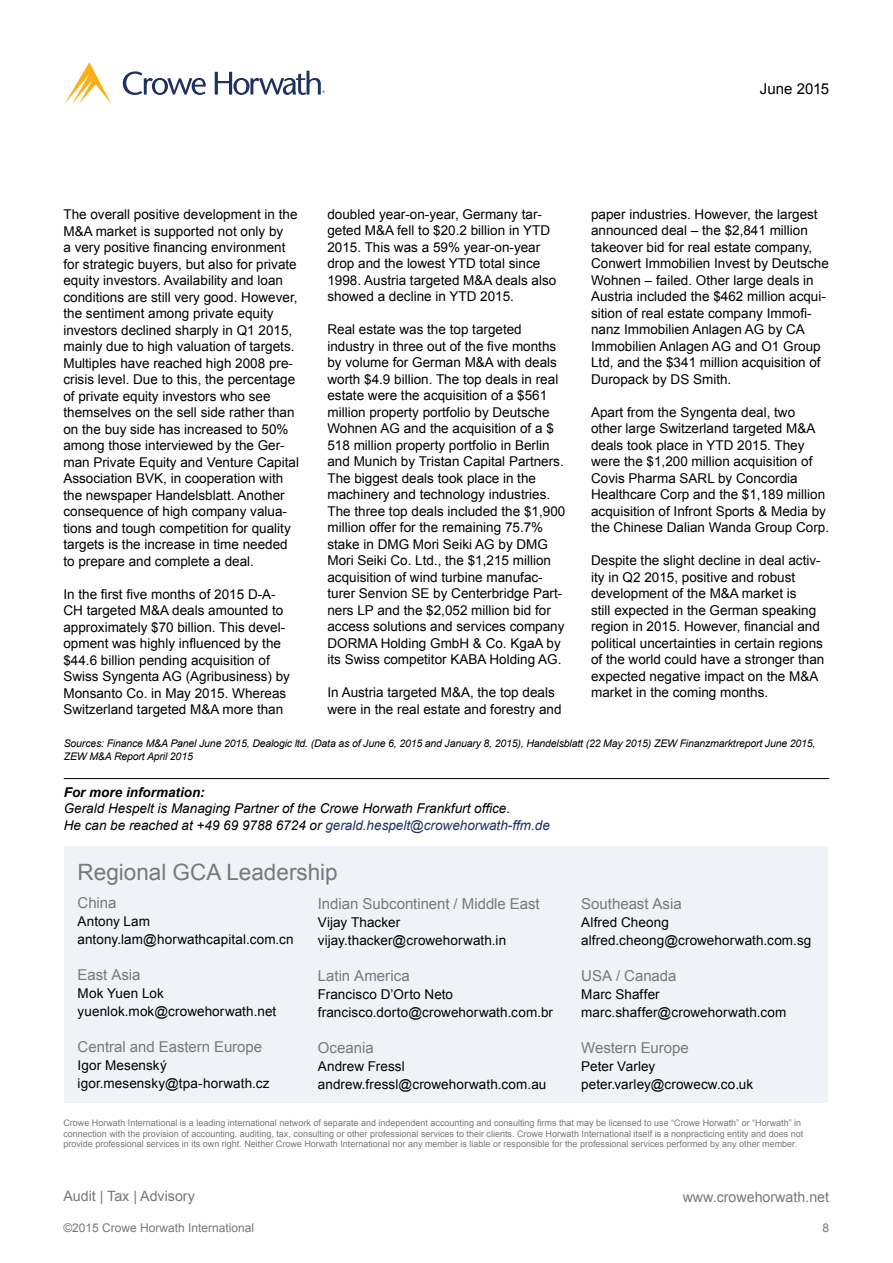
<style>
.page{position:relative;width:893px;height:1263px;background:#fff}
.page>*{position:absolute;margin:0;border:0;box-sizing:border-box;transform-origin:0 0}
.t1{font:22.5px "Arial";color:#77787b}
.t2{font:15px "Arial";letter-spacing:-.005em;color:#77787b}
.t3{font:15px "Arial";color:#000}
.t4{font:14.25px "Arial";color:#77787b}
.t5{font:13.5px/16.5px "Arial";color:#000}
.t6{font:italic 13.5px/16.5px "Arial";color:#000}
.t7{font:italic 700 13.5px "Arial";color:#000}
.t8{font:12px "Arial";color:#77787b}
.t9{font:italic 10.5px/12.6px "Arial";letter-spacing:-.015em;color:#000}
.t10{font:9px/10.8px "Arial";color:#77787b}
.t11{font:6.3px "Myriad Pro";color:#1e3160}
.s1{color:#1e3160}
</style>
<div class="page">
<svg style="left:123px;top:71px;width:83px;height:24px"></svg>
<svg style="left:215px;top:71px;width:106px;height:24px"></svg>
<svg style="left:65px;top:63px;width:46px;height:41px"></svg>
<div style="left:65px;top:846px;width:763px;height:256px;background:#eff2f7"></div>
<hr style="left:64px;top:778px;width:765px;height:1px;background:#000">
<p class="t11" style="left:322px;top:89px;width:4px">®</p>
<p class="t3" style="left:760px;top:79px;width:71px">June 2015</p>
<p class="t5" style="left:63px;top:206px;width:237px">The overall positive development in the M&amp;A market is supported not only by<br>a very positive financing environment for strategic buyers, but also for private equity investors. Availability and loan conditions are still very good. However, the sentiment among private equity investors declined sharply in Q1 2015, mainly due to high valuation of targets.<br>Multiples have reached high 2008 pre&shy;crisis level. Due to this, the percentage of private equity investors who see themselves on the sell side rather than on the buy side has increased to 50% among those interviewed by the Ger&shy;man Private Equity and Venture Capital Association BVK, in cooperation with the newspaper Handelsblatt. Another consequence of high company valua&shy;tions and tough competition for quality targets is the increase in time needed to prepare and complete a deal.</p>
<p class="t5" style="left:63px;top:586px;width:228px">In the first five months of 2015 D-A-CH targeted M&amp;A deals amounted to approximately $70 billion. This devel&shy;opment was highly influenced by the $44.6 billion pending acquisition of Swiss Syngenta AG (Agribusiness) by Monsanto Co. in May 2015. Whereas Switzerland targeted M&amp;A more than</p>
<p class="t5" style="left:327px;top:206px;width:230px">doubled year-on-year, Germany tar&shy;geted M&amp;A fell to $20.2 billion in YTD 2015. This was a 59% year-on-year drop and the lowest YTD total since 1998. Austria targeted M&amp;A deals also showed a decline in YTD 2015.</p>
<p class="t5" style="left:327px;top:322px;width:239px">Real estate was the top targeted industry in three out of the five months by volume for German M&amp;A with deals worth $4.9 billion. The top deals in real estate were the acquisition of a $561 million property portfolio by Deutsche Wohnen AG and the acquisition of a $ 518 million property portfolio in Berlin and Munich by Tristan Capital Partners.<br>The biggest deals took place in the machinery and technology industries.<br>The three top deals included the $1,900 million offer for the remaining 75.7% stake in DMG Mori Seiki AG by DMG Mori Seiki Co. Ltd., the $1,215 million acquisition of wind turbine manufac&shy;turer Senvion SE by Centerbridge Part&shy;ners LP and the $2,052 million bid for access solutions and services company DORMA Holding GmbH &amp; Co. KgaA by its Swiss competitor KABA Holding AG.</p>
<p class="t5" style="left:327px;top:684px;width:236px">In Austria targeted M&amp;A, the top deals were in the real estate and forestry and</p>
<p class="t5" style="left:591px;top:206px;width:239px">paper industries. However, the largest announced deal – the $2,841 million takeover bid for real estate company, Conwert Immobilien Invest by Deutsche Wohnen – failed. Other large deals in Austria included the $462 million acqui&shy;sition of real estate company Immofi&shy;nanz Immobilien Anlagen AG by CA Immobilien Anlagen AG and O1 Group Ltd, and the $341 million acquisition of Duropack by DS Smith.</p>
<p class="t5" style="left:591px;top:404px;width:240px">Apart from the Syngenta deal, two other large Switzerland targeted M&amp;A deals took place in YTD 2015. They were the $1,200 million acquisition of Covis Pharma SARL by Concordia Healthcare Corp and the $1,189 million acquisition of Infront Sports &amp; Media by the Chinese Dalian Wanda Group Corp.</p>
<p class="t5" style="left:591px;top:552px;width:235px">Despite the slight decline in deal activ&shy;ity in Q2 2015, positive and robust development of the M&amp;A market is<br>still expected in the German speaking region in 2015. However, financial and political uncertainties in certain regions of the world could have a stronger than expected negative impact on the M&amp;A market in the coming months.</p>
<p class="t9" style="left:64px;top:737px;width:753px">Sources: Finance M&amp;A Panel June 2015, Dealogic ltd. (Data as of June 6, 2015 and January 8, 2015), Handelsblatt (22 May 2015) ZEW Finanzmarktreport June 2015,<br>ZEW M&amp;A Report April 2015</p>
<p class="t7" style="left:64px;top:783px;width:143px">For more information:</p>
<p class="t6" style="left:64px;top:800px;width:488px">Gerald Hespelt is Managing Partner of the Crowe Horwath Frankfurt office.<br>He can be reached at +49 69 9788 6724 or <span class="s1">gerald.hespelt@crowehorwath-ffm.de</span></p>
<h1 class="t1" style="left:78px;top:857px;width:262px">Regional GCA Leadership</h1>
<p class="t2" style="left:78px;top:893px;width:40px">China</p>
<p class="t5" style="left:78px;top:912px;width:218px;line-height:18px">Antony Lam antony.lam@horwathcapital.com.cn</p>
<p class="t2" style="left:78px;top:965px;width:64px">East Asia</p>
<p class="t5" style="left:78px;top:984px;width:200px;line-height:18px">Mok Yuen Lok yuenlok.mok@crowehorwath.net</p>
<p class="t2" style="left:78px;top:1037px;width:186px">Central and Eastern Europe</p>
<p class="t5" style="left:78px;top:1056px;width:193px;line-height:18px">Igor Mesenský igor.mesensky@tpa-horwath.cz</p>
<p class="t2" style="left:318px;top:893px;width:223px">Indian Subcontinent / Middle East</p>
<p class="t5" style="left:318px;top:913px;width:190px;line-height:18px">Vijay Thacker vijay.thacker@crowehorwath.in</p>
<p class="t2" style="left:318px;top:965px;width:93px">Latin America</p>
<p class="t5" style="left:318px;top:985px;width:237px;line-height:18px">Francisco D’Orto Neto francisco.dorto@crowehorwath.com.br</p>
<p class="t2" style="left:318px;top:1037px;width:57px">Oceania</p>
<p class="t5" style="left:318px;top:1057px;width:230px;line-height:18px">Andrew Fressl andrew.fressl@crowehorwath.com.au</p>
<p class="t2" style="left:581px;top:893px;width:102px">Southeast Asia</p>
<p class="t5" style="left:581px;top:913px;width:232px;line-height:18px">Alfred Cheong alfred.cheong@crowehorwath.com.sg</p>
<p class="t2" style="left:581px;top:965px;width:97px">USA / Canada</p>
<p class="t5" style="left:581px;top:985px;width:207px;line-height:18px">Marc Shaffer marc.shaffer@crowehorwath.com</p>
<p class="t2" style="left:581px;top:1037px;width:109px">Western Europe</p>
<p class="t5" style="left:581px;top:1057px;width:173px;line-height:18px">Peter Varley peter.varley@crowecw.co.uk</p>
<p class="t10" style="left:63px;top:1117px;width:741px">Crowe Horwath International is a leading international network of separate and independent accounting and consulting firms that may be licensed to use “Crowe Horwath” or “Horwath” in connection with the provision of accounting, auditing, tax, consulting or other professional services to their clients. Crowe Horwath International itself is a nonpracticing entity and does not provide professional services in its own right. Neither Crowe Horwath International nor any member is liable or responsible for the professional services performed by any other member.</p>
<p class="t4" style="left:63px;top:1186px;width:133px">Audit | Tax | Advisory</p>
<p class="t8" style="left:63px;top:1220px;width:192px">©2015 Crowe Horwath International</p>
<p class="t4" style="left:683px;top:1188px;width:148px">www.crowehorwath.net</p>
<p class="t8" style="left:822px;top:1220px;width:8px">8</p>
</div>
